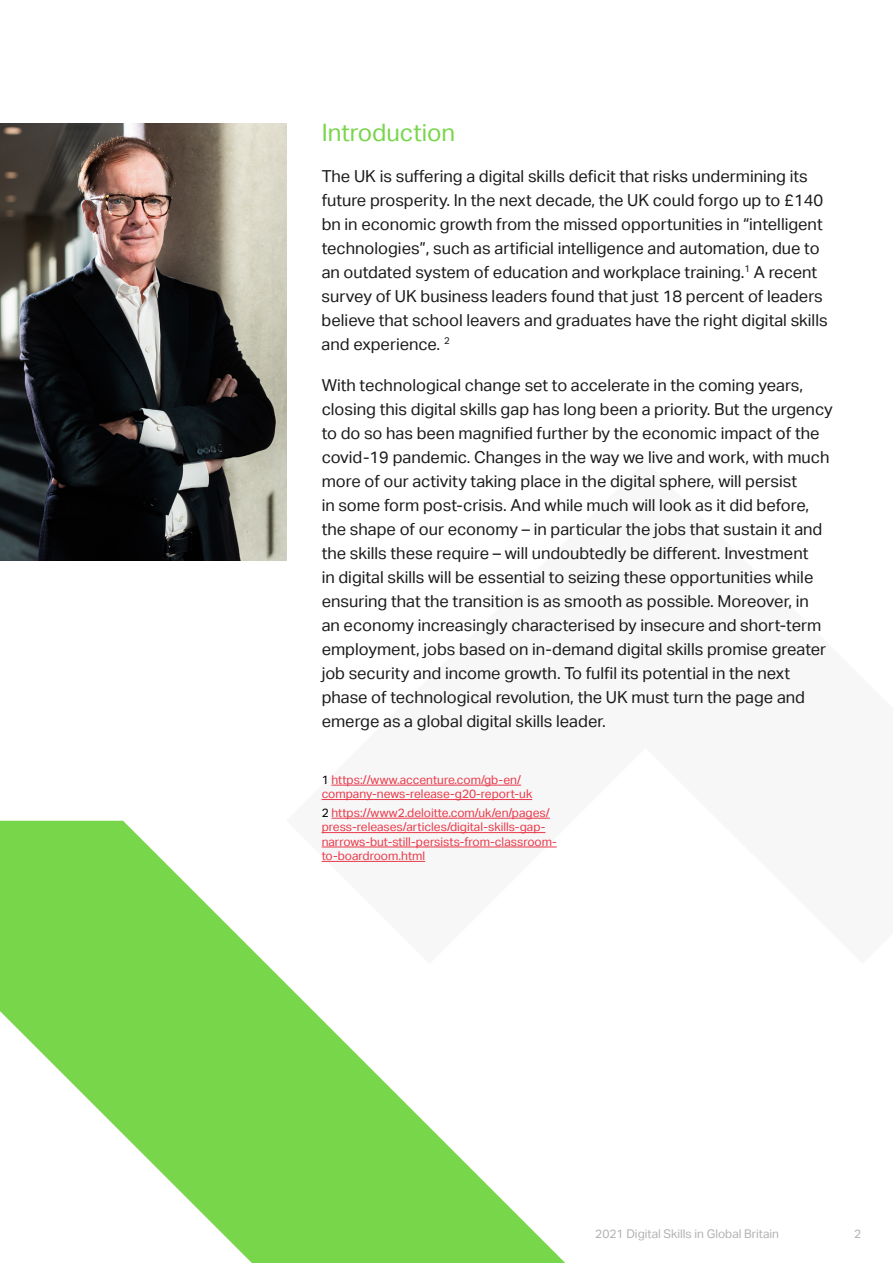
<style>
.page{position:relative;width:893px;height:1263px;background:#fff}
.page>*{position:absolute;margin:0;border:0;box-sizing:border-box;transform-origin:0 0}
.t1{font:24px "Aktiv Grotesk";color:#78d64b}
.t2{font:16.5px/24px "Aktiv Grotesk";color:#1a1a1a}
.t3{font:12px/14.4px "Aktiv Grotesk";color:#e8394a}
.t4{font:12px "Aktiv Grotesk";color:#b3b2b2}
.s1{color:#000}
</style>
<div class="page">
<svg style="left:0;top:821px;width:565px;height:442px"></svg>
<img style="left:0;top:124px;width:286px;height:436px">
<hr style="left:331px;top:785px;width:190px;height:1px;background:#e8394a">
<hr style="left:322px;top:799px;width:210px;height:1px;background:#e8394a">
<hr style="left:331px;top:818px;width:219px;height:1px;background:#e8394a">
<hr style="left:322px;top:832px;width:223px;height:1px;background:#e8394a">
<hr style="left:322px;top:846px;width:235px;height:1px;background:#e8394a">
<hr style="left:322px;top:861px;width:103px;height:1px;background:#e8394a">
<h1 class="t1" style="left:322px;top:119px;width:135px">Introduction</h1>
<p class="t2" style="left:322px;top:164px;width:507px">The UK is suffering a digital skills deficit that risks undermining its future prosperity. In the next decade, the UK could forgo up to £140 bn in economic growth from the missed opportunities in “intelligent technologies”, such as artificial intelligence and automation, due to an outdated system of education and workplace training.<sup>1</sup> A recent survey of UK business leaders found that just 18 percent of leaders believe that school leavers and graduates have the right digital skills and experience. <sup>2</sup></p>
<p class="t2" style="left:322px;top:373px;width:513px">With technological change set to accelerate in the coming years, closing this digital skills gap has long been a priority. But the urgency to do so has been magnified further by the economic impact of the covid-19 pandemic. Changes in the way we live and work, with much more of our activity taking place in the digital sphere, will persist<br>in some form post-crisis. And while much will look as it did before, the shape of our economy – in particular the jobs that sustain it and the skills these require – will undoubtedly be different. Investment<br>in digital skills will be essential to seizing these opportunities while ensuring that the transition is as smooth as possible. Moreover, in<br>an economy increasingly characterised by insecure and short-term employment, jobs based on in-demand digital skills promise greater job security and income growth. To fulfil its potential in the next phase of technological revolution, the UK must turn the page and emerge as a global digital skills leader.</p>
<p class="t3" style="left:322px;top:773px;width:212px"><span class="s1">1</span> https://www.accenture.com/gb-en/ company-news-release-g20-report-uk</p>
<p class="t3" style="left:322px;top:806px;width:237px"><span class="s1">2</span> https://www2.deloitte.com/uk/en/pages/ press-releases/articles/digital-skills-gap&shy;narrows-but-still-persists-from-classroom&shy;to-boardroom.html</p>
<p class="t4" style="left:595px;top:1226px;width:185px">2021 Digital Skills in Global Britain</p>
<p class="t4" style="left:854px;top:1226px;width:9px">2</p>
</div>
